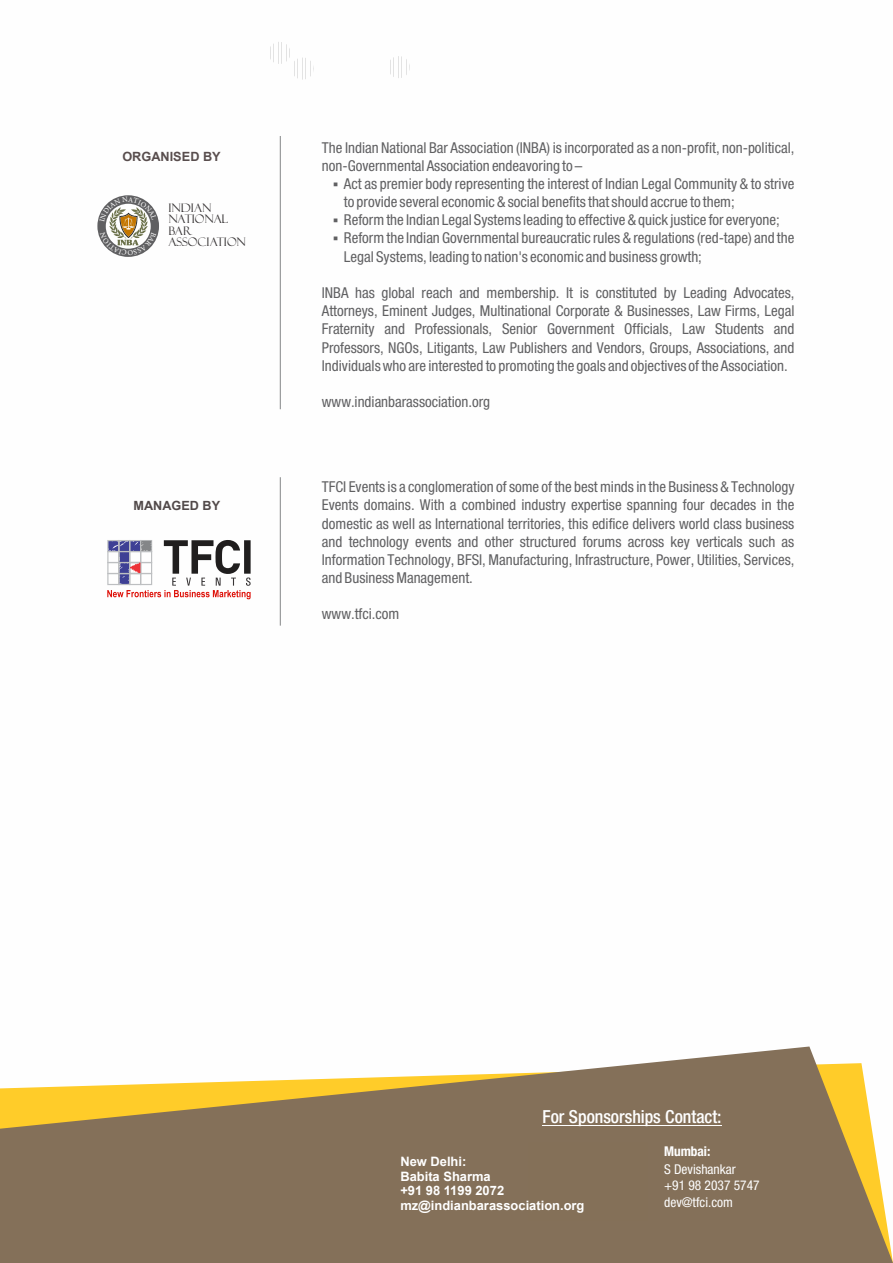
<style>
.page{position:relative;width:893px;height:1263px;background:#fff}
.page>*{position:absolute;margin:0;border:0;box-sizing:border-box;transform-origin:0 0}
.t1{font:18px "Heavenetica Cond 6 Med SH";color:#fefefe}
.t2{font:15px/18.1px "Heavenetica Cond 5 SH";color:#606062}
.t3{font:13.5px/16.4px "Heavenetica Cond 5 SH";color:#fefefe}
.t4{font:13.5px "Heavenetica Cond 6 Med SH";color:#606062}
.t5{font:13.5px "Heavenetica Cond 7 Bold SH";color:#fefefe}
.t6{font:700 12.9px/14.5px "Arial";color:#fff}
.t7{font:700 12.75px "Arial";color:rgb(72 60 60/.91)}
.t8{font:700 12.6px "Arial";color:#514949}
.t9{font:11.85px/11.4px "Felix Titling";color:#373435}
</style>
<div class="page">
<hr style="left:280px;top:477px;width:1px;height:149px;background:#848688">
<svg style="left:107px;top:540px;width:144px;height:59px"></svg>
<hr style="left:280px;top:136px;width:1px;height:273px;background:#848688">
<svg style="left:97px;top:195px;width:62px;height:62px"></svg>
<svg style="left:0;top:1046px;width:893px;height:217px;background:#a08c6d"></svg>
<hr style="left:543px;top:1125px;width:179px;height:1px;background:#fefefe">
<div style="left:528px;top:1142px;width:119px;height:78px;background:#847058"></div>
<svg style="left:99px;top:197px;width:58px;height:58px"></svg>
<p class="t4" style="left:134px;top:146px;width:76px">PRODUCED BY</p>
<p class="t7" style="left:122px;top:150px;width:100px">ORGANISED BY</p>
<p class="t9" style="left:168px;top:202px;width:79px">INDIAN<br>NATIONAL<br>BAR<br>ASSOCIATION</p>
<p class="t8" style="left:134px;top:498px;width:88px">MANAGED BY</p>
<p class="t4" style="left:144px;top:499px;width:71px">MANAGED BY</p>
<p class="t2" style="left:322px;top:138px;width:474px">The Indian National Bar Association (INBA) is incorporated as a non-profit, non-political, non-Governmental Association endeavoring to –</p>
<p class="t2" style="left:344px;top:174px;width:452px;text-indent:-11px">▪ Act as premier body representing the interest of Indian Legal Community &amp; to strive to provide several economic &amp; social benefits that should accrue to them;</p>
<p class="t2" style="left:333px;top:210px;width:448px">▪ Reform the Indian Legal Systems leading to effective &amp; quick justice for everyone;</p>
<p class="t2" style="left:344px;top:228px;width:452px;text-indent:-11px">▪ Reform the Indian Governmental bureaucratic rules &amp; regulations (red-tape) and the<br>Legal Systems, leading to nation's economic and business growth;</p>
<p class="t2" style="left:322px;top:283px;width:474px;text-align:justify">INBA has global reach and membership. It is constituted by Leading Advocates, Attorneys, Eminent Judges, Multinational Corporate &amp; Businesses, Law Firms, Legal Fraternity and Professionals, Senior Government Officials, Law Students and Professors, NGOs, Litigants, Law Publishers and Vendors, Groups, Associations, and Individuals who are interested to promoting the goals and objectives of the Association.</p>
<p class="t2" style="left:322px;top:392px;width:170px">www.indianbarassociation.org</p>
<p class="t2" style="left:322px;top:477px;width:474px;text-align:justify">TFCI Events is a conglomeration of some of the best minds in the Business &amp; Technology Events domains. With a combined industry expertise spanning four decades in the domestic as well as International territories, this edifice delivers world class business and technology events and other structured forums across key verticals such as Information Technology, BFSI, Manufacturing, Infrastructure, Power, Utilities, Services, and Business Management.</p>
<p class="t2" style="left:322px;top:604px;width:79px">www.tfci.com</p>
<p class="t1" style="left:543px;top:1105px;width:181px">For Sponsorships Contact:</p>
<p class="t3" style="left:664px;top:1160px;width:97px">S Devishankar +91 98 2037 5747 dev@tfci.com</p>
<p class="t5" style="left:664px;top:1142px;width:48px">Mumbai:</p>
<p class="t6" style="left:400px;top:1154px;width:186px">New Delhi:<br>Babita Sharma<br>+91 98 1199 2072 mz@indianbarassociation.org</p>
</div>
